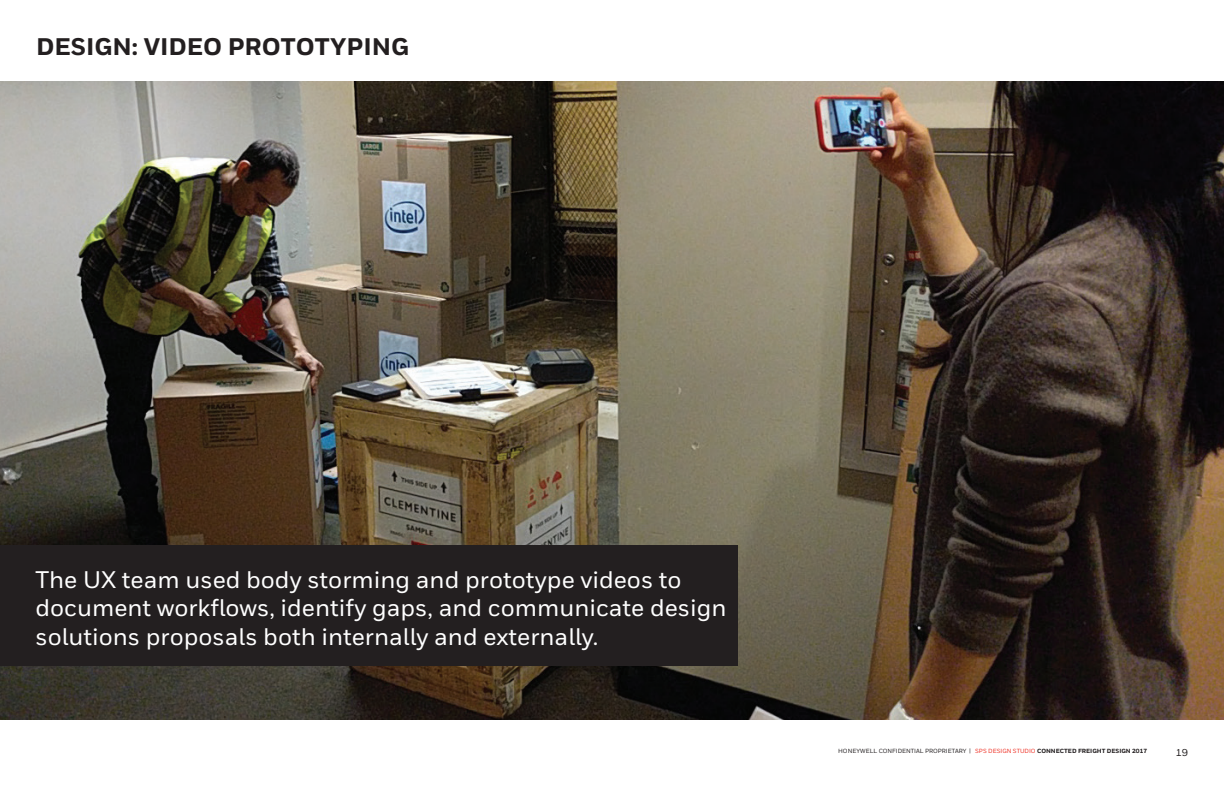
<style>
.page{position:relative;width:1224px;height:792px;background:#fff}
.page>*{position:absolute;margin:0;border:0;box-sizing:border-box;transform-origin:0 0}
.t1{font:500 24px/28.8px "Honeywell Sans";color:#fff}
.t2{font:800 24px "Honeywell Sans";color:#231f20}
.t3{font:500 10px "Honeywell Sans";color:#231f20}
.t4{font:500 6px "Honeywell Sans";color:#231f20}
.s1{color:#ef3024}
.s2{font-weight:800}
</style>
<div class="page">
<img style="left:0;top:81px;width:1224px;height:639px">
<div style="left:0;top:545px;width:738px;height:121px;background:#231f20"></div>
<p class="t2" style="left:36px;top:32px;width:375px">DESIGN: VIDEO PROTOTYPING</p>
<p class="t1" style="left:35px;top:565px;width:693px">The UX team used body storming and prototype videos to document workflows, identify gaps, and communicate design solutions proposals both internally and externally.</p>
<p class="t4" style="left:838px;top:747px;width:311px">HONEYWELL CONFIDENTIAL PROPRIETARY | <span class="s1">SPS DESIGN STUDIO</span> <span class="s2">CONNECTED FREIGHT DESIGN 2017</span></p>
<p class="t3" style="left:1176px;top:746px;width:14px">19</p>
</div>
